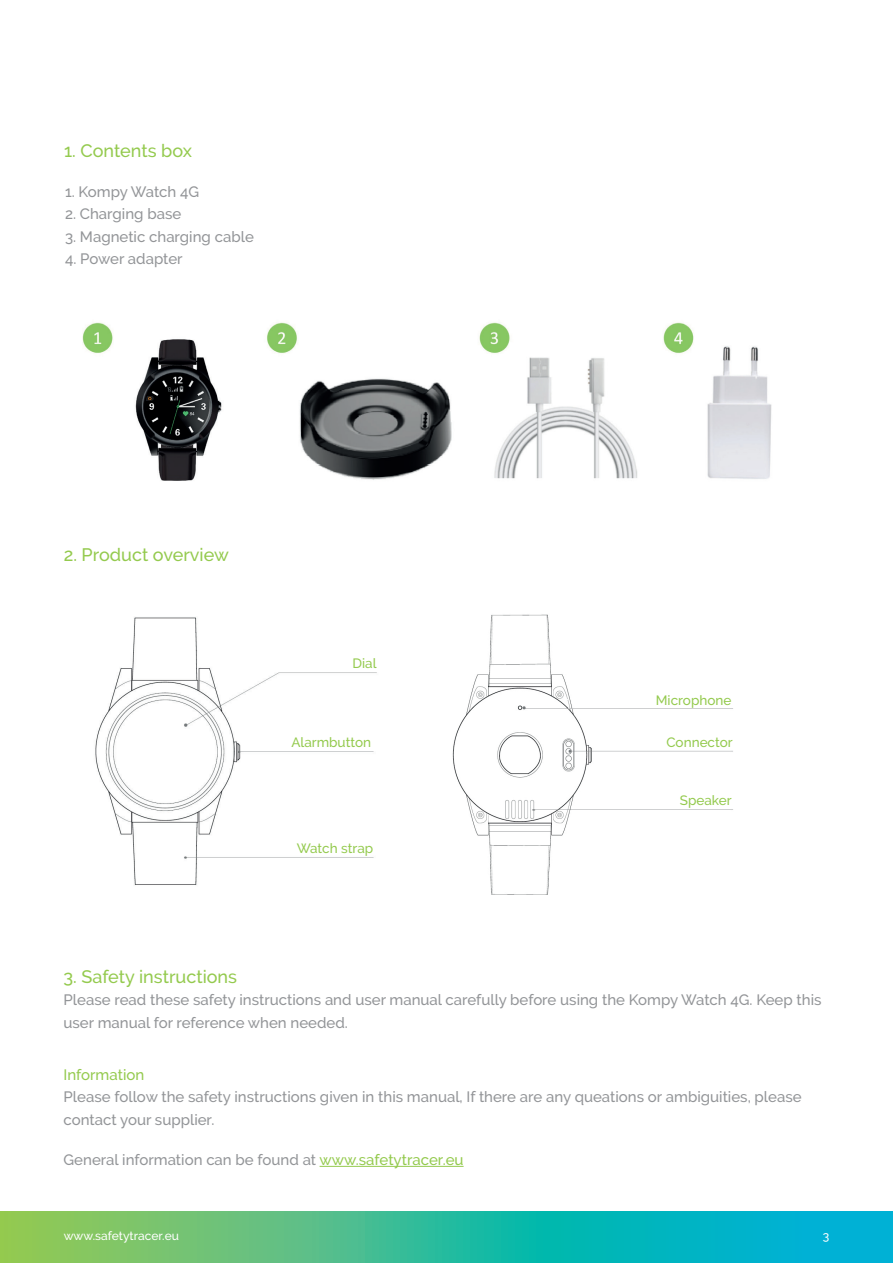
<style>
.page{position:relative;width:893px;height:1263px;background:#fff}
.page>*{position:absolute;margin:0;border:0;box-sizing:border-box;transform-origin:0 0}
.t1{font:500 18px "Raleway";color:#94ca4e}
.t2{font:500 15px/22.5px "Raleway";color:#939598}
.t3{font:500 15px "Raleway";color:#94ca4e}
.t4{font:500 13.5px "Raleway";color:#94ca4e}
.t5{font:500 12px "Raleway";color:#fff}
.s1{color:#94ca4e}
</style>
<div class="page">
<svg style="left:0;top:1212px;width:893px;height:51px;background:#36bb9b"></svg>
<img style="left:83px;top:322px;width:689px;height:159px">
<img style="left:95px;top:617px;width:282px;height:268px">
<hr style="left:320px;top:1166px;width:144px;height:1px;background:#94ca4e">
<img style="left:452px;top:614px;width:281px;height:281px">
<p class="t1" style="left:64px;top:140px;width:129px">1. Contents box</p>
<p class="t2" style="left:65px;top:180px;width:136px">1. Kompy Watch 4G</p>
<p class="t2" style="left:65px;top:203px;width:118px">2. Charging base</p>
<p class="t2" style="left:65px;top:225px;width:190px">3. Magnetic charging cable</p>
<p class="t2" style="left:65px;top:248px;width:119px">4. Power adapter</p>
<p class="t1" style="left:64px;top:544px;width:167px">2. Product overview</p>
<p class="t4" style="left:352px;top:655px;width:26px">Dial</p>
<p class="t4" style="left:291px;top:734px;width:81px">Alarmbutton</p>
<p class="t4" style="left:297px;top:840px;width:78px">Watch strap</p>
<p class="t4" style="left:656px;top:693px;width:77px">Microphone</p>
<p class="t4" style="left:666px;top:734px;width:68px">Connector</p>
<p class="t4" style="left:658px;top:792px;width:53px">Speak r</p>
<p class="t4" style="left:680px;top:792px;width:53px">Speaker</p>
<p class="t1" style="left:64px;top:966px;width:175px">3. Safety instructions</p>
<p class="t2" style="left:64px;top:989px;width:759px">Please read these safety instructions and user manual carefully before using the Kompy Watch 4G. Keep this user manual for reference when needed.</p>
<p class="t3" style="left:64px;top:1066px;width:82px">Information</p>
<p class="t2" style="left:64px;top:1086px;width:740px">Please follow the safety instructions given in this manual, If there are any queations or ambiguities, please contact your supplier.</p>
<p class="t2" style="left:64px;top:1149px;width:401px">General information can be found at <span class="s1">www.safetytracer.eu</span></p>
<p class="t5" style="left:64px;top:1229px;width:117px">www.safetytracer.eu</p>
<p class="t5" style="left:823px;top:1229px;width:8px">3</p>
</div>
